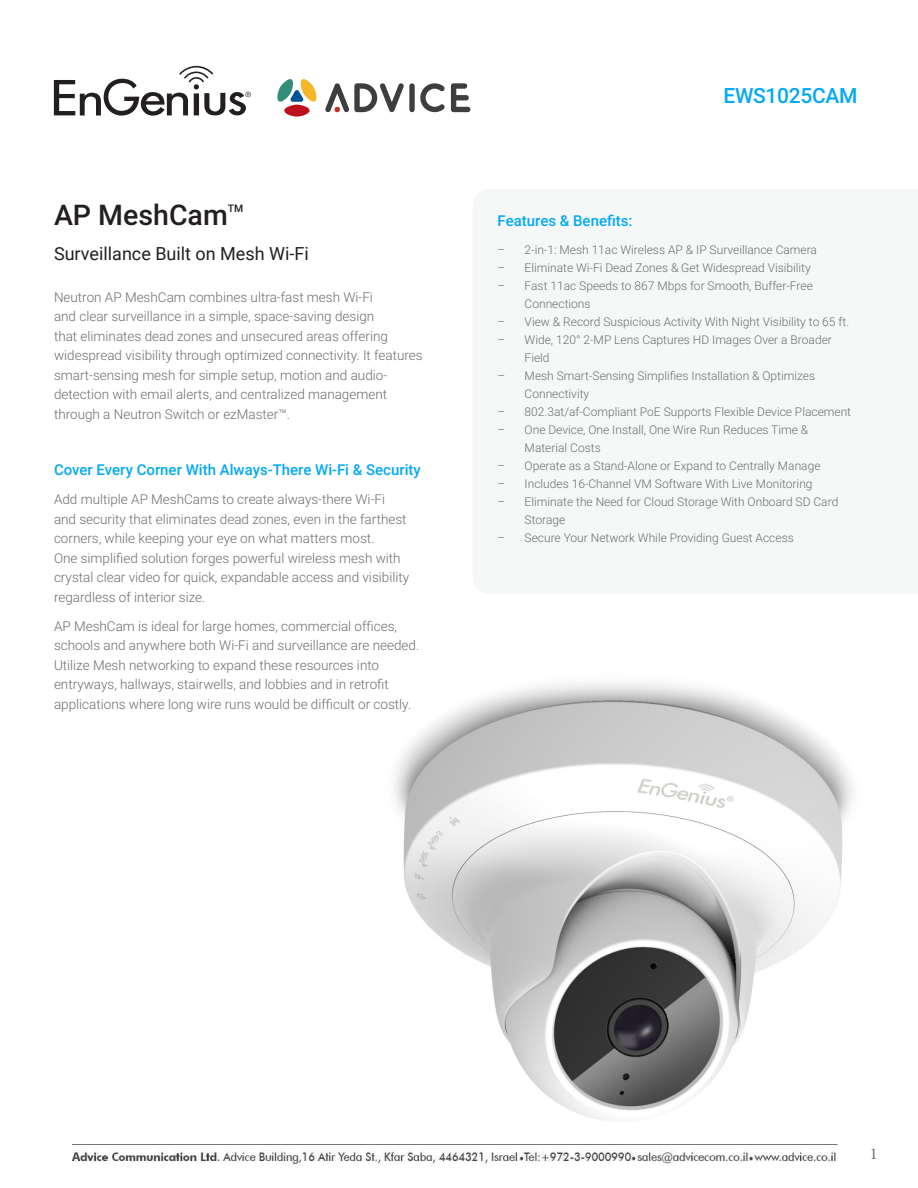
<style>
.page{position:relative;width:918px;height:1188px;background:#fff}
.page>*{position:absolute;margin:0;border:0;box-sizing:border-box;transform-origin:0 0}
.Title_1_0{font:500 28.5px "Roboto";color:#231f20}
.t1{font:500 21px "Roboto";letter-spacing:-.015em;color:#03a9f4}
.Subtitle{font:18px "Roboto";color:#231f20}
.t2{font:16.5px "Minion Pro";color:#6c6d70}
.t3{font:500 15px "Roboto";color:#03a9f4}
.Body_Paragraph{font:300 13.5px/19.5px "Roboto";color:#6c6d70}
.t4{font:300 12px/18px "Roboto";color:#6c6d70}
.Title_1_0-2{font:500 10.5px "Roboto";color:#231f20}
</style>
<div class="page">
<img style="left:300px;top:683px;width:552px;height:465px">
<svg style="left:54px;top:66px;width:197px;height:50px"></svg>
<div style="left:409px;top:83px;width:6px;height:29px;background:#3e3e3f;border-radius:3px"></div>
<svg style="left:451px;top:83px;width:19px;height:29px"></svg>
<svg style="left:420px;top:83px;width:25px;height:29px"></svg>
<svg style="left:325px;top:83px;width:79px;height:29px"></svg>
<div style="left:284px;top:105px;width:26px;height:12px;background:#bc101c;border-radius:50%"></div>
<svg style="left:277px;top:79px;width:40px;height:23px"></svg>
<img style="left:72px;top:1145px;width:765px;height:20px">
<p class="Title_1_0" style="left:54px;top:195px;width:175px">AP MeshCam</p>
<p class="Title_1_0-2" style="left:228px;top:201px;width:17px">TM</p>
<p class="Subtitle" style="left:54px;top:241px;width:256px">Surveillance Built on Mesh Wi-Fi</p>
<p class="Body_Paragraph" style="left:54px;top:287px;width:370px">Neutron AP MeshCam combines ultra-fast mesh Wi-Fi<br>and clear surveillance in a simple, space-saving design<br>that eliminates dead zones and unsecured areas offering widespread visibility through optimized connectivity. It features smart-sensing mesh for simple setup, motion and audio&shy;detection with email alerts, and centralized management through a Neutron Switch or ezMaster™.</p>
<h1 class="t3" style="left:54px;top:459px;width:368px">Cover Every Corner With Always-There Wi-Fi &amp; Security</h1>
<p class="Body_Paragraph" style="left:54px;top:489px;width:357px">Add multiple AP MeshCams to create always-there Wi-Fi and security that eliminates dead zones, even in the farthest corners, while keeping your eye on what matters most.<br>One simplified solution forges powerful wireless mesh with crystal clear video for quick, expandable access and visibility regardless of interior size.</p>
<p class="Body_Paragraph" style="left:54px;top:616px;width:367px">AP MeshCam is ideal for large homes, commercial offices, schools and anywhere both Wi-Fi and surveillance are needed.<br>Utilize Mesh networking to expand these resources into entryways, hallways, stairwells, and lobbies and in retrofit applications where long wire runs would be difficult or costly.</p>
<h2 class="t1" style="left:723px;top:80px;width:136px">EWS1025CAM</h2>
<h1 class="t3" style="left:498px;top:210px;width:136px">Features &amp; Benefits:</h1>
<p class="t4" style="left:498px;top:240px;width:321px">– 2-in-1: Mesh 11ac Wireless AP &amp; IP Surveillance Camera</p>
<p class="t4" style="left:498px;top:258px;width:315px">– Eliminate Wi-Fi Dead Zones &amp; Get Widespread Visibility</p>
<p class="t4" style="left:525px;top:276px;width:290px;text-indent:-27px">– Fast 11ac Speeds to 867 Mbps for Smooth, Buffer-Free<br>Connections</p>
<p class="t4" style="left:498px;top:312px;width:353px">– View &amp; Record Suspicious Activity With Night Visibility to 65 ft.</p>
<p class="t4" style="left:525px;top:330px;width:309px;text-indent:-27px">– Wide, 120° 2-MP Lens Captures HD Images Over a Broader<br>Field</p>
<p class="t4" style="left:525px;top:366px;width:292px;text-indent:-27px">– Mesh Smart-Sensing Simplifies Installation &amp; Optimizes<br>Connectivity</p>
<p class="t4" style="left:498px;top:402px;width:355px">– 802.3at/af-Compliant PoE Supports Flexible Device Placement</p>
<p class="t4" style="left:525px;top:420px;width:285px;text-indent:-27px">– One Device, One Install, One Wire Run Reduces Time &amp;<br>Material Costs</p>
<p class="t4" style="left:498px;top:456px;width:324px">– Operate as a Stand-Alone or Expand to Centrally Manage</p>
<p class="t4" style="left:498px;top:474px;width:316px">– Includes 16-Channel VM Software With Live Monitoring</p>
<p class="t4" style="left:525px;top:492px;width:315px;text-indent:-27px">– Eliminate the Need for Cloud Storage With Onboard SD Card<br>Storage</p>
<p class="t4" style="left:498px;top:528px;width:298px">– Secure Your Network While Providing Guest Access</p>
<p class="t2" style="left:870px;top:1143px;width:9px">1</p>
</div>
